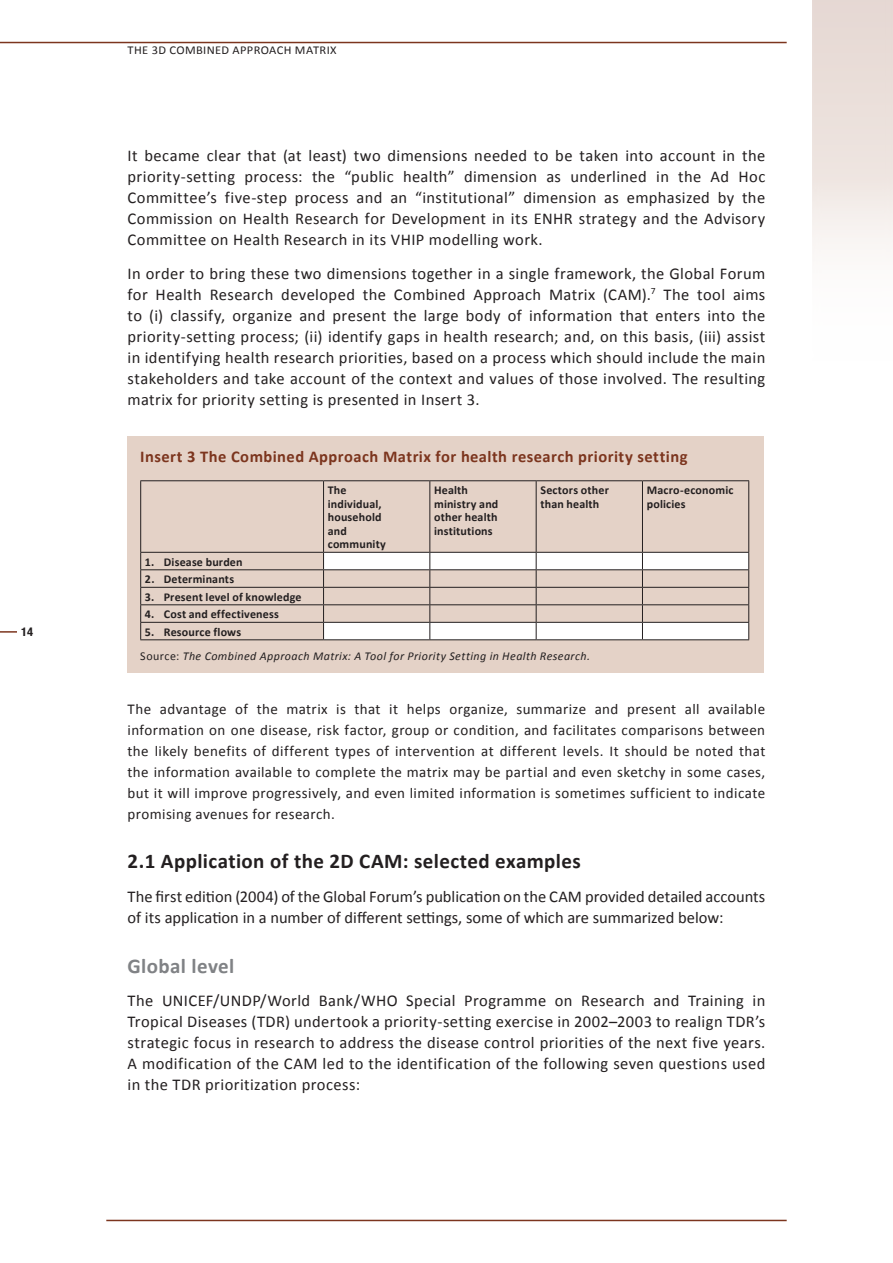
<style>
.page{position:relative;width:893px;height:1263px;background:#fff}
.page>*{position:absolute;margin:0;border:0;box-sizing:border-box;transform-origin:0 0}
.t1{font:700 21px "Calibri";letter-spacing:.02em;color:#231f20}
.t2{font:700 21px "Calibri";color:#808285}
.t3{font:16.5px/21px "Calibri";letter-spacing:.02em;color:#231f20;text-align:justify}
.t4{font:16.5px/21px "Calibri";color:#231f20}
.t5{font:700 16.5px "Calibri";letter-spacing:.03em;color:#7c351e}
.t6{font:15px/21px "Calibri";letter-spacing:.025em;color:#231f20;text-align:justify}
.t7{font:700 12px/13.5px "Calibri";letter-spacing:.015em;color:#231f20}
.t8{font:italic 12px/24.9px "Calibri";letter-spacing:.035em;color:#231f20}
.t9{font:12px "Calibri";letter-spacing:.03em;color:#231f20;scale:1.04 1}
.t10{font:700 condensed 12px "Helvetica Neue";color:#231f20;scale:1.04 1}
.s1{font-weight:700;font-style:normal}
.s2{font-style:normal}
</style>
<div class="page">
<hr style="left:0;top:42px;width:787px;height:1px;background:#7c351e">
<hr style="left:106px;top:1220px;width:681px;height:1px;background:#7c351e">
<svg style="left:0;top:631px;width:17px;height:2px"></svg>
<div style="left:812px;top:0;width:81px;height:392px;background:linear-gradient(to bottom,#e3d4ce,#fff)"></div>
<svg style="left:892px;top:0;width:1px;height:392px"></svg>
<div style="left:128px;top:436px;width:636px;height:237px;background:#e4d2c7"></div>
<hr style="left:140px;top:480px;width:184px;height:1px;background:#231f20">
<hr style="left:140px;top:481px;width:1px;height:71px;background:#231f20">
<hr style="left:324px;top:480px;width:106px;height:1px;background:#231f20">
<hr style="left:323px;top:481px;width:1px;height:71px;background:#231f20">
<hr style="left:430px;top:480px;width:106px;height:1px;background:#231f20">
<hr style="left:429px;top:481px;width:1px;height:71px;background:#231f20">
<hr style="left:536px;top:480px;width:106px;height:1px;background:#231f20">
<hr style="left:536px;top:481px;width:1px;height:71px;background:#231f20">
<hr style="left:642px;top:480px;width:107px;height:1px;background:#231f20">
<hr style="left:642px;top:481px;width:1px;height:71px;background:#231f20">
<hr style="left:748px;top:481px;width:1px;height:71px;background:#231f20">
<hr style="left:140px;top:552px;width:184px;height:1px;background:#231f20">
<hr style="left:140px;top:569px;width:184px;height:1px;background:#231f20">
<hr style="left:140px;top:587px;width:184px;height:1px;background:#231f20">
<hr style="left:140px;top:604px;width:184px;height:1px;background:#231f20">
<hr style="left:140px;top:622px;width:184px;height:1px;background:#231f20">
<svg style="left:140px;top:553px;width:1px;height:86px"></svg>
<svg style="left:323px;top:552px;width:426px;height:87px"></svg>
<hr style="left:140px;top:639px;width:184px;height:1px;background:#231f20">
<hr style="left:324px;top:639px;width:106px;height:1px;background:#231f20">
<hr style="left:430px;top:639px;width:106px;height:1px;background:#231f20">
<hr style="left:536px;top:639px;width:106px;height:1px;background:#231f20">
<hr style="left:642px;top:639px;width:107px;height:1px;background:#231f20">
<p class="t10" style="left:21px;top:625px;width:13px">14</p>
<p class="t9" style="left:128px;top:43px;width:203px">The 3D Combined Approach Matrix</p>
<p class="t3" style="left:128px;top:144px;width:639px">It became clear that (at least) two dimensions needed to be taken into account in the priority-setting process: the “public health” dimension as underlined in the Ad Hoc Committee’s five-step process and an “institutional” dimension as emphasized by the Commission on Health Research for Development in its ENHR</p>
<p class="t3" style="left:579px;top:207px;width:188px">strategy and the Advisory</p>
<p class="t3" style="left:128px;top:222px;width:639px;line-height:33.8px;text-indent:301px">modelling work.<br>I n order to bring these two dimensions together in a single framework, the Global Forum</p>
<p class="t3" style="left:128px;top:283px;width:639px">for Health Research developed the Combined Approach Matrix (CAM).<sup>7</sup> The tool aims to (i) classify, organize and present the large body of information that enters into the priority-setting process; (ii) identify gaps in health research; and, on this basis, (iii) assist in identifying health research priorities, based on a process which should include the main stakeholders and take account of the context and values of those involved. The resulting matrix for priority setting is presented in I nsert 3.</p>
<p class="t3" style="left:128px;top:228px;width:273px">Committee on H ealth Research in its VHIP</p>
<p class="t5" style="left:140px;top:446px;width:549px">Insert 3 The Combined Approach Matrix for health research priority setting</p>
<p class="t7" style="left:328px;top:483px;width:60px">The individual, household and community</p>
<p class="t7" style="left:434px;top:483px;width:66px">Health ministry and other health institutions</p>
<p class="t7" style="left:540px;top:483px;width:70px">Sectors other than health</p>
<p class="t7" style="left:647px;top:483px;width:88px">Macro-economic policies</p>
<p class="t7" style="left:145px;top:554px;width:99px">1. Disease burden</p>
<p class="t7" style="left:145px;top:572px;width:91px">2. Determinants</p>
<p class="t7" style="left:145px;top:589px;width:158px">3. Present level of knowledge</p>
<p class="t7" style="left:145px;top:607px;width:135px">4. Cost and effectiveness</p>
<p class="t8" style="left:140px;top:619px;width:451px;text-indent:5px"><span class="s1">5. Resource flows<br></span><span class="s2">Source:</span> The Combined Approach Matrix: A Tool for Priority Setting in Health Research.</p>
<p class="t6" style="left:128px;top:697px;width:639px">The advantage of the matrix is that it helps organize, summarize and present all available information on one disease, risk factor, group or condition, and facilitates comparisons between the likely benefits of different types of intervention at different levels. It should be noted that the information available to complete the matrix may be partial and even sketchy in some cases, but it will improve progressively, and even limited information is sometimes sufficient to indicate promising avenues for research.</p>
<p class="t1" style="left:128px;top:848px;width:455px">2.1 Application of the 2D CAM: selected examples</p>
<p class="t4" style="left:128px;top:885px;width:639px">The first edition (2004) of the Global Forum’s publication on the CAM provided detailed accounts of its application in a number of different settings, some of which are summarized below:</p>
<p class="t2" style="left:128px;top:952px;width:108px">Global level</p>
<p class="t3" style="left:128px;top:989px;width:55px">The UNICEF</p>
<p class="t3" style="left:128px;top:989px;width:639px;text-indent:86px">/UNDP/World Bank/WHO Special Programme on Research and Training in Tropical Diseases (TDR) undertook a priority-setting exercise in 2002–2003 to realign TDR’s strategic focus in research to address the disease control priorities of the next five years.<br>A modification of the CAM led to the identification of the following seven questions used in the TDR</p>
<p class="t3" style="left:205px;top:1073px;width:156px">prioritization process:</p>
</div>
